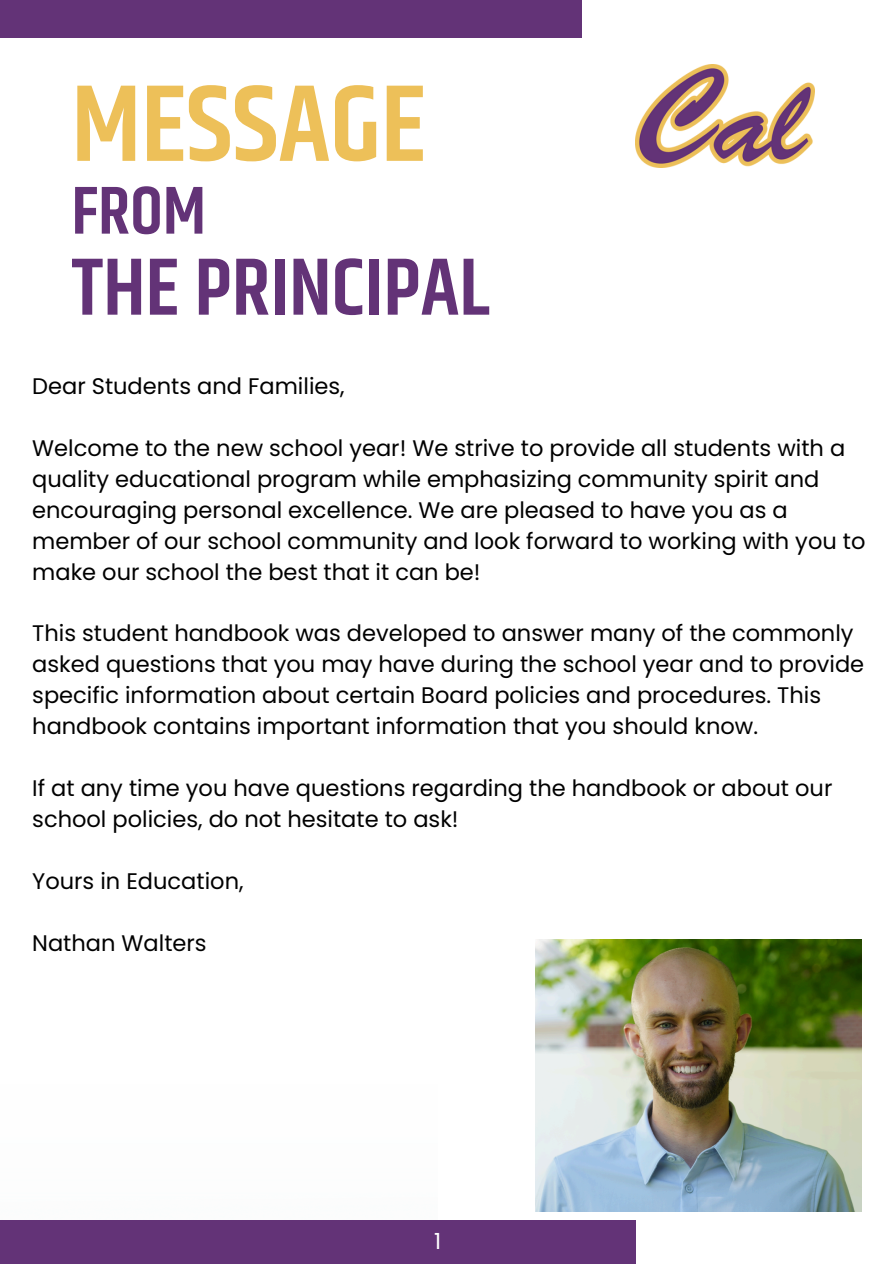
<style>
.page{position:relative;width:894px;height:1264px;background:#fff}
.page>*{position:absolute;margin:0;border:0;box-sizing:border-box;transform-origin:0 0}
.t1{font:600 109.65px "Khand";color:#edc059}
.t2{font:600 81.6px "Khand";color:#633377}
.t3{font:600 68.1px "Khand";color:#633377}
.t4{font:22.5px/30.9px "Poppins";color:#000}
.t5{font:22.2px "Poppins";color:#fff}
</style>
<div class="page">
<div style="left:0;top:0;width:581px;height:37px;background:#633377"></div>
<div style="left:0;top:1220px;width:635px;height:43px;background:#633377"></div>
<img style="left:635px;top:65px;width:179px;height:102px">
<img style="left:535px;top:939px;width:326px;height:272px">
<p class="t1" style="left:71px;top:46px;width:356px">MESSAGE</p>
<p class="t3" style="left:71px;top:162px;width:136px">FROM</p>
<p class="t2" style="left:71px;top:229px;width:419px">THE PRINCIPAL</p>
<h2 class="t4" style="left:32px;top:371px;width:314px">Dear Students and Families,</h2>
<p class="t4" style="left:32px;top:432px;width:834px">Welcome to the new school year! We strive to provide all students with a quality educational program while emphasizing community spirit and encouraging personal excellence. We are pleased to have you as a member of our school community and look forward to working with you to make our school the best that it can be!</p>
<p class="t4" style="left:32px;top:618px;width:833px">This student handbook was developed to answer many of the commonly asked questions that you may have during the school year and to provide specific information about certain Board policies and procedures. This handbook contains important information that you should know.</p>
<p class="t4" style="left:32px;top:772px;width:801px">If at any time you have questions regarding the handbook or about our school policies, do not hesitate to ask!</p>
<p class="t4" style="left:32px;top:865px;width:213px">Yours in Education,</p>
<p class="t4" style="left:32px;top:927px;width:176px">Nathan Walters</p>
<p class="t5" style="left:434px;top:1225px;width:9px">1</p>
</div>
